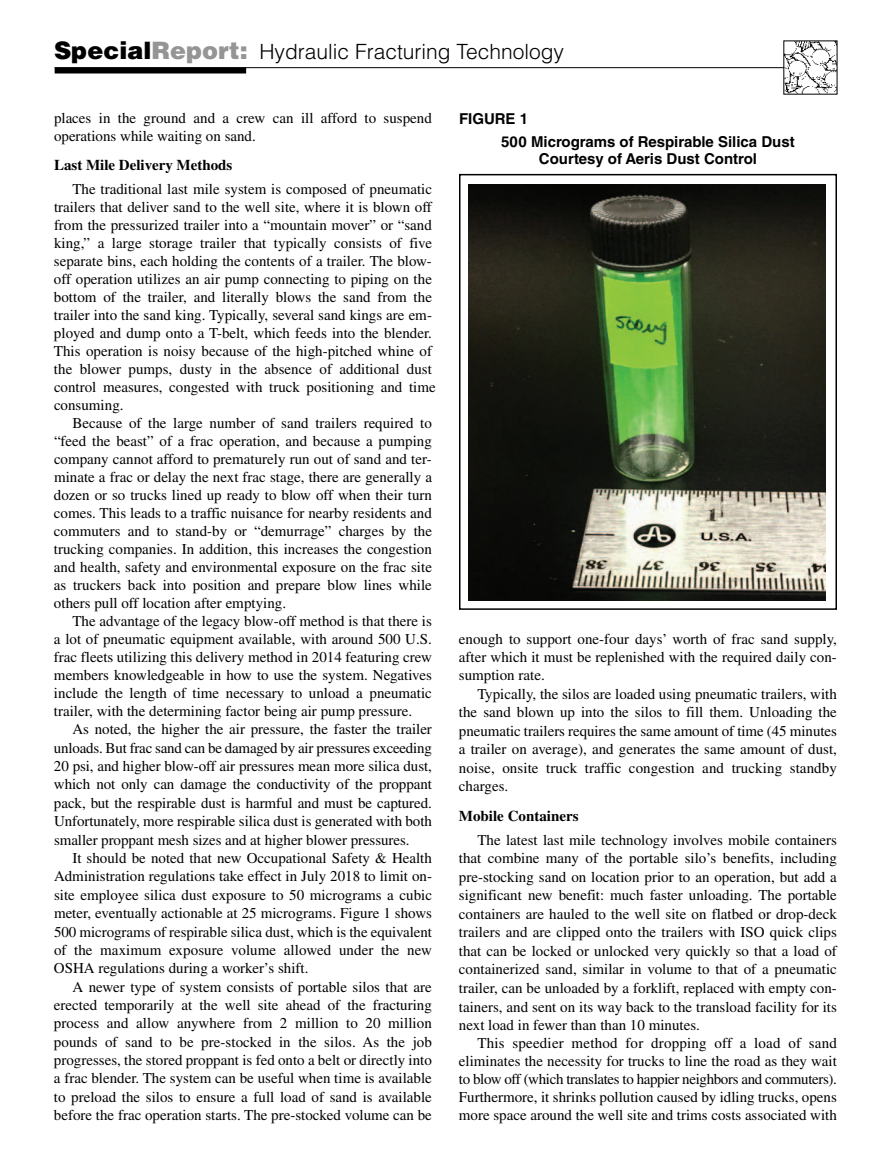
<style>
.page{position:relative;width:891px;height:1175px;background:#fff}
.page>*{position:absolute;margin:0;border:0;box-sizing:border-box;transform-origin:0 0}
.t1{font:300 21px "Helvetica";color:#000}
.t2{font:15px/18px "Times";color:#000;text-align:justify}
.t3{font:700 15px/23.2px "Helvetica LT Std";color:#000}
.t4{font:700 15px "Times";color:#000}
.s1{font-weight:900;font-size:24px}
.s2{font-weight:900;font-size:24px;color:#959595}
</style>
<div class="page">
<div style="left:459px;top:174px;width:378px;height:436px;border:2px solid #000"></div>
<img style="left:469px;top:184px;width:357px;height:416px">
<hr style="left:55px;top:67px;width:731px;height:1px;background:#000">
<div style="left:55px;top:67px;width:191px;height:6px;background:#000"></div>
<img style="left:785px;top:42px;width:50px;height:50px">
<h1 class="t1" style="left:54px;top:40px;width:512px"><span class="s1">Special</span><span class="s2">Report:</span> Hydraulic Fracturing Technology</h1>
<p class="t2" style="left:54px;top:110px;width:379px">places in the ground and a crew can ill afford to suspend operations while waiting on sand.</p>
<p class="t4" style="left:54px;top:160px;width:180px">Last Mile Delivery Methods</p>
<p class="t2" style="left:54px;top:181px;width:383px;text-align:left;text-indent:18px">The traditional last mile system is composed of pneumatic trailers that deliver sand to the well site, where it is blown off from the pressurized trailer into a “mountain mover” or “sand king,” a large storage trailer that typically consists of five separate bins, each holding the contents of a trailer. The blow&shy;off operation utilizes an air pump connecting to piping on the bottom of the trailer, and literally blows the sand from the trailer into the sand king. Typically, several sand kings are em&shy;ployed and dump onto a T-belt, which feeds into the blender.<br>This operation is noisy because of the high-pitched whine of the blower pumps, dusty in the absence of additional dust control measures, congested with truck positioning and time consuming.</p>
<p class="t2" style="left:54px;top:415px;width:380px;text-indent:18px">Because of the large number of sand trailers required to “feed the beast” of a frac operation, and because a pumping company cannot afford to prematurely run out of sand and ter&shy;minate a frac or delay the next frac stage, there are generally a dozen or so trucks lined up ready to blow off when their turn comes. This leads to a traffic nuisance for nearby residents and commuters and to stand-by or “demurrage” charges by the trucking companies. In addition, this increases the congestion and health, safety and environmental exposure on the frac site as truckers back into position and prepare blow lines while others pull off location after emptying.</p>
<p class="t2" style="left:54px;top:613px;width:380px;text-indent:18px">The advantage of the legacy blow-off method is that there is a lot of pneumatic equipment available, with around 500 U.S. frac fleets utilizing this delivery method in 2014 featuring crew members knowledgeable in how to use the system. Negatives include the length of time necessary to unload a pneumatic trailer, with the determining factor being air pump pressure.</p>
<p class="t2" style="left:54px;top:721px;width:379px;line-height:18.5px;text-indent:18px">As noted, the higher the air pressure, the faster the trailer unloads. But frac sand can be damaged by air pressures exceeding 20 psi, and higher blow-off air pressures mean more silica dust, which not only can damage the conductivity of the proppant pack, but the respirable dust is harmful and must be captured.<br>Unfortunately, more respirable silica dust is generated with both smaller proppant mesh sizes and at higher blower pressures.</p>
<p class="t2" style="left:54px;top:850px;width:380px;line-height:18.5px;text-indent:18px">It should be noted that new Occupational Safety &amp; Health Administration regulations take effect in July 2018 to limit on&shy;site employee silica dust exposure to 50 micrograms a cubic meter, eventually actionable at 25 micrograms. Figure 1 shows 500 micrograms of respirable silica dust, which is the equivalent of the maximum exposure volume allowed under the new OSHA regulations during a worker’s shift.</p>
<p class="t2" style="left:54px;top:979px;width:380px;text-indent:18px">A newer type of system consists of portable silos that are erected temporarily at the well site ahead of the fracturing process and allow anywhere from 2 million to 20 million pounds of sand to be pre-stocked in the silos. As the job progresses, the stored proppant is fed onto a belt or directly into a frac blender. The system can be useful when time is available to preload the silos to ensure a full load of sand is available before the frac operation starts. The pre-stocked volume can be</p>
<p class="t3" style="left:501px;top:108px;width:295px;text-indent:-42px">FIGURE 1<br>500 Micrograms of Respirable Silica Dust</p>
<p class="t3" style="left:539px;top:148px;width:220px">Courtesy of Aeris Dust Control</p>
<p class="t2" style="left:459px;top:631px;width:380px">enough to support one-four days’ worth of frac sand supply, after which it must be replenished with the required daily con&shy;sumption rate.</p>
<p class="t2" style="left:459px;top:686px;width:380px;line-height:18.6px;text-indent:18px">Typically, the silos are loaded using pneumatic trailers, with the sand blown up into the silos to fill them. Unloading the pneumatic trailers requires the same amount of time (45 minutes a trailer on average), and generates the same amount of dust, noise, onsite truck traffic congestion and trucking standby charges.</p>
<p class="t4" style="left:459px;top:811px;width:121px">Mobile Containers</p>
<p class="t2" style="left:459px;top:832px;width:380px;line-height:18.5px;text-indent:18px">The latest last mile technology involves mobile containers that combine many of the portable silo’s benefits, including pre-stocking sand on location prior to an operation, but add a significant new benefit: much faster unloading. The portable containers are hauled to the well site on flatbed or drop-deck trailers and are clipped onto the trailers with ISO quick clips that can be locked or unlocked very quickly so that a load of containerized sand, similar in volume to that of a pneumatic trailer, can be unloaded by a forklift, replaced with empty con&shy;tainers, and sent on its way back to the transload facility for its next load in fewer than than 10 minutes.</p>
<p class="t2" style="left:459px;top:1035px;width:380px;text-indent:18px">This speedier method for dropping off a load of sand eliminates the necessity for trucks to line the road as they wait to blow off (which translates to happier neighbors and commuters).<br>Furthermore, it shrinks pollution caused by idling trucks, opens more space around the well site and trims costs associated with</p>
</div>
